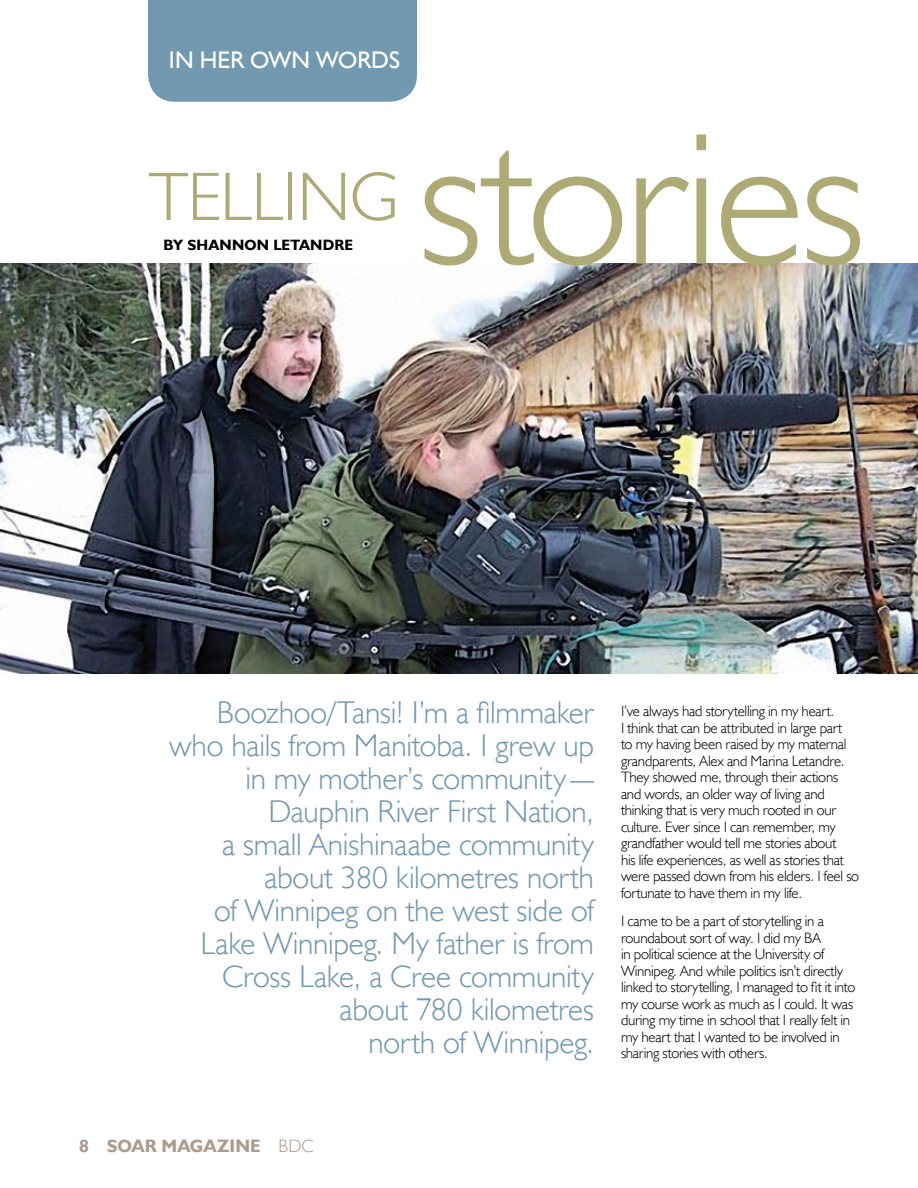
<style>
.page{position:relative;width:918px;height:1188px;background:#fff}
.page>*{position:absolute;margin:0;border:0;box-sizing:border-box;transform-origin:0 0}
.t1{font:300 189px "Humanist 521 TL";color:#aeaa75}
.t2{font:300 69px "Humanist 521 TL";color:#aeaa75}
.t3{font:300 31.5px/33px "Humanist 521 TL";letter-spacing:-.005em;color:#7399b1;text-align:right}
.t4{font:24px "Humanist 521 TL";color:#fff}
.t5{font:700 18px "Humanist 521 TL";letter-spacing:.005em;color:#ab9c8f}
.t6{font:300 15px/16.5px "Humanist 521 TL";letter-spacing:-.015em;color:#000}
.t7{font:700 15px "Humanist 521 TL";letter-spacing:.015em;color:#000}
.s1{font-weight:300}
</style>
<div class="page">
<img style="left:0;top:263px;width:918px;height:411px">
<div style="left:148px;top:0;width:269px;height:102px;background:#7399b1"></div>
<h3 class="t4" style="left:169px;top:45px;width:231px">IN HER OWN WORDS</h3>
<h2 class="t2" style="left:148px;top:154px;width:37px">TELLING</h2>
<p class="t7" style="left:164px;top:235px;width:181px">BY SHANNON LETANDRE</p>
<h1 class="t1" style="left:418px;top:82px;width:450px">stories</h1>
<p class="t3" style="left:169px;top:695px;width:426px">Boozhoo/Tansi! I’m a filmmaker who hails from Manitoba. I grew up in my mother’s community—<br>Dauphin River First Nation,<br>a small Anishinaabe community about 380 kilometres north<br>of Winnipeg on the west side of<br>Lake Winnipeg. My father is from<br>Cross Lake, a Cree community about 780 kilometres<br>north of Winnipeg.</p>
<p class="t6" style="left:621px;top:702px;width:240px">I’ve always had storytelling in my heart.<br>I think that can be attributed in large part<br>to my having been raised by my maternal grandparents, Alex and Marina Letandre.<br>They showed me, through their actions and words, an older way of living and thinking that is very much rooted in our culture. Ever since I can remember, my grandfather would tell me stories about<br>his life experiences, as well as stories that were passed down from his elders. I feel so fortunate to have them in my life.</p>
<p class="t6" style="left:621px;top:912px;width:236px">I came to be a part of storytelling in a roundabout sort of way. I did my BA<br>in political science at the University of Winnipeg. And while politics isn’t directly linked to storytelling, I managed to fit it into my course work as much as I could. It was during my time in school that I really felt in my heart that I wanted to be involved in sharing stories with others.</p>
<p class="t5" style="left:79px;top:1135px;width:97px">8 SOAR MAGA</p>
<p class="t5" style="left:217px;top:1135px;width:85px">ZINE <span class="s1">BDC</span></p>
</div>
